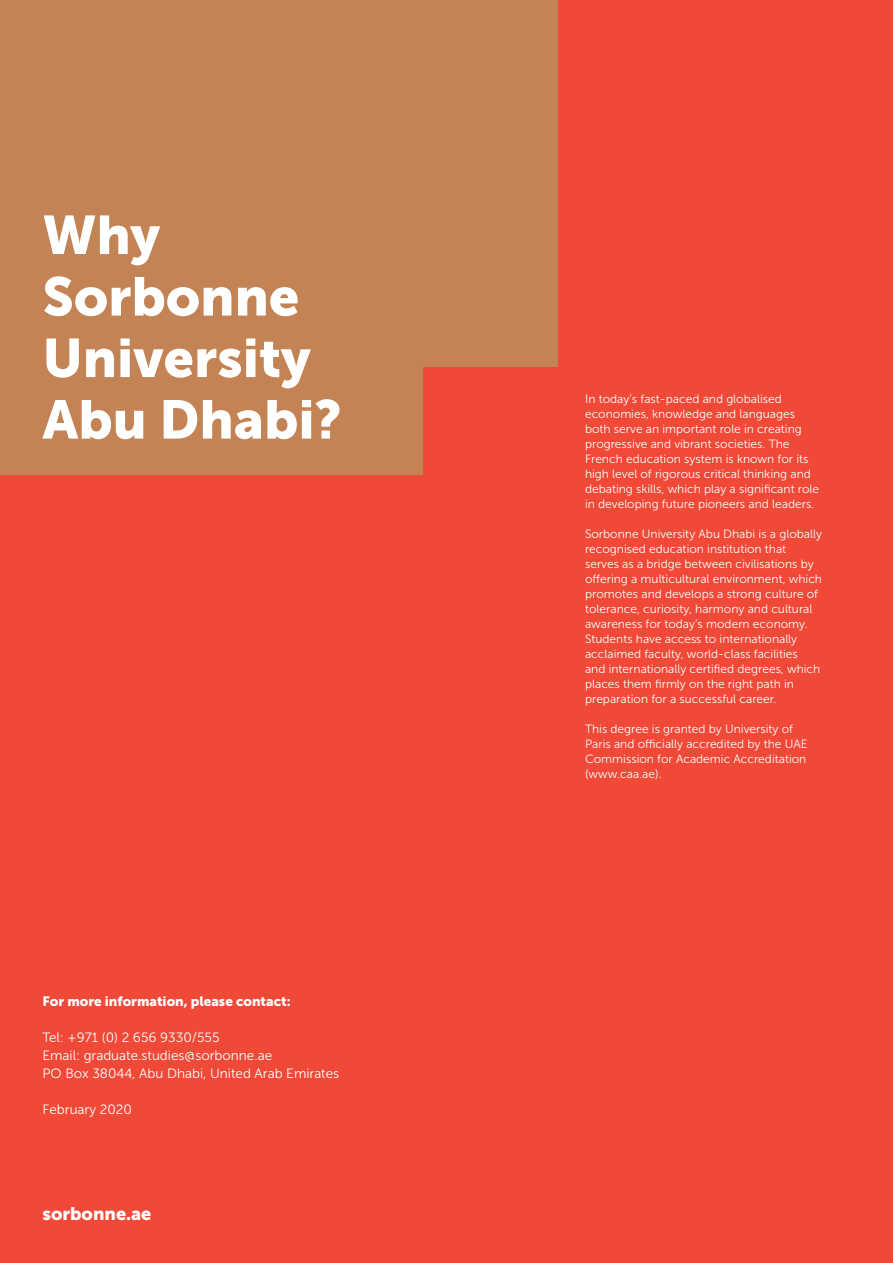
<style>
.page{position:relative;width:893px;height:1263px;background:#f04937}
.page>*{position:absolute;margin:0;border:0;box-sizing:border-box;transform-origin:0 0}
.t1{font:54px/61.5px "Museo Sans 900";color:#fff}
.t2{font:18px "Museo Sans 900";color:#fff}
.t3{font:13.5px/18px "Museo Sans 300";color:#fff}
.t4{font:13.5px "Museo Sans 900";color:#fff}
.t5{font:12px/15px "Museo Sans 300";color:#fff}
</style>
<div class="page">
<div style="left:0;top:0;width:558px;height:367px;background:#c38355"></div>
<div style="left:0;top:313px;width:422px;height:162px;background:#c38355"></div>
<h1 class="t1" style="left:43px;top:204px;width:301px">Why<br>Sorbonne<br>University<br>Abu Dhabi?</h1>
<p class="t4" style="left:43px;top:994px;width:250px">For more information, please contact:</p>
<p class="t3" style="left:43px;top:1028px;width:298px">Tel: +971 (0) 2 656 9330/555<br>Email: graduate.studies@sorbonne.ae<br>PO Box 38044, Abu Dhabi, United Arab Emirates</p>
<p class="t3" style="left:43px;top:1100px;width:91px">February 2020</p>
<h2 class="t2" style="left:43px;top:1204px;width:110px">sorbonne.ae</h2>
<p class="t5" style="left:585px;top:391px;width:236px">In today’s fast-paced and globalised economies, knowledge and languages both serve an important role in creating progressive and vibrant societies. The French education system is known for its high level of rigorous critical thinking and debating skills, which play a significant role in developing future pioneers and leaders.</p>
<p class="t5" style="left:585px;top:526px;width:239px">Sorbonne University Abu Dhabi is a globally recognised education institution that serves as a bridge between civilisations by offering a multicultural environment, which promotes and develops a strong culture of tolerance, curiosity, harmony and cultural awareness for today’s modern economy.<br>Students have access to internationally acclaimed faculty, world-class facilities<br>and internationally certified degrees, which places them firmly on the right path in preparation for a successful career.</p>
<p class="t5" style="left:585px;top:721px;width:224px">This degree is granted by University of Paris and officially accredited by the UAE Commission for Academic Accreditation (www.caa.ae).</p>
</div>
